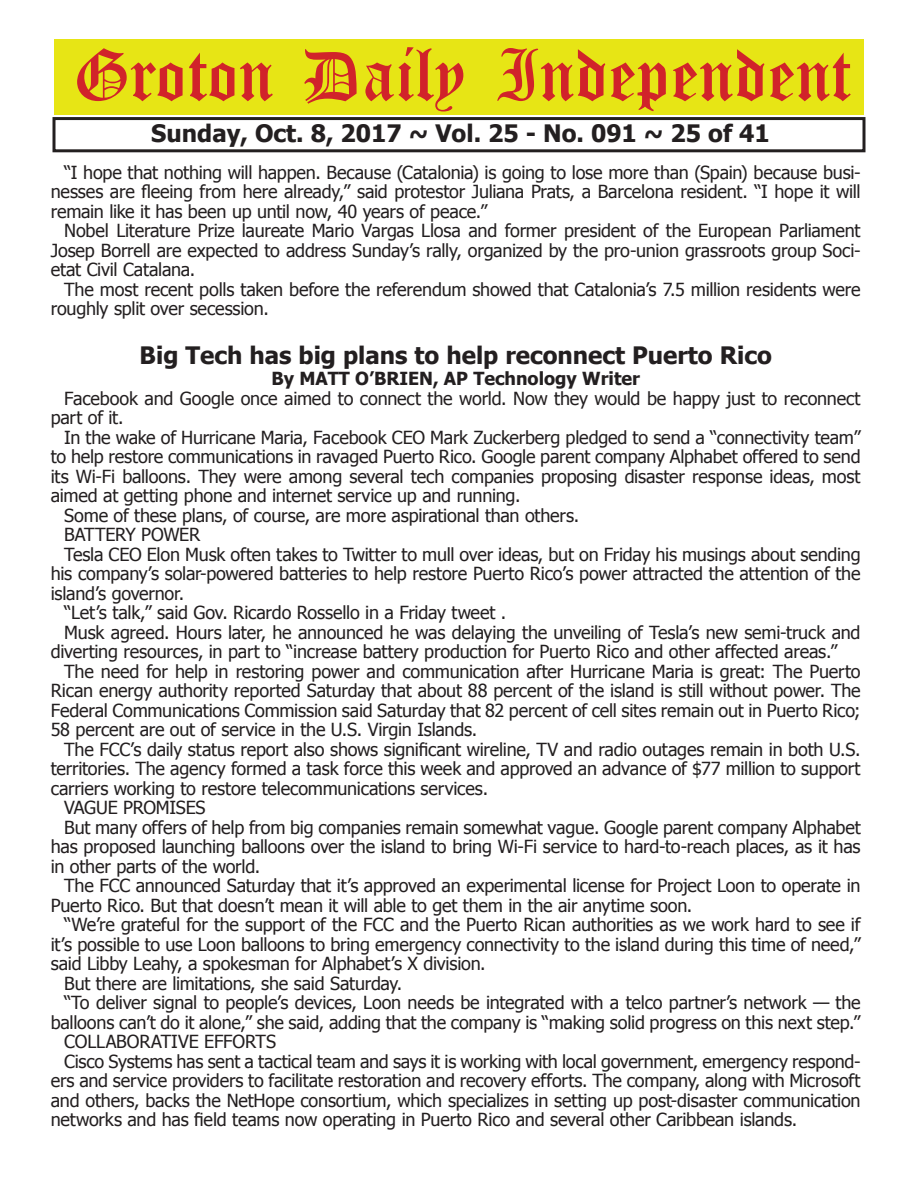
<style>
.page{position:relative;width:918px;height:1188px;background:#fff}
.page>*{position:absolute;margin:0;border:0;box-sizing:border-box;transform-origin:0 0}
.t1{font:54px "Old English Five";color:#d1232a}
.t2{font:700 24px "Tahoma";color:#231f20}
.t3{font:18px/19.5px "Tahoma";letter-spacing:-.01em;color:#231f20;text-align:justify}
.t4{font:700 18px "Tahoma";color:#231f20}
</style>
<div class="page">
<div style="left:52px;top:117px;width:814px;height:35px;border:3px solid #231f20"></div>
<div style="left:54px;top:40px;width:810px;height:75px;background:#e7e515"></div>
<h1 class="t1" style="left:73px;top:50px;width:779px">Groton Daily Independent</h1>
<h2 class="t2" style="left:151px;top:116px;width:620px">Sunday, Oct. 8, 2017 ~ Vol. 25 - No. 091 ~ 25 of 41</h2>
<p class="t3" style="left:51px;top:162px;width:812px;text-indent:14px">“I hope that nothing will happen. Because (Catalonia) is going to lose more than (Spain) because busi&shy;nesses are fleeing from here already,” said protestor Juliana Prats, a Barcelona resident. “I hope it will remain like it has been up until now, 40 years of peace.”</p>
<p class="t3" style="left:51px;top:220px;width:812px;text-indent:14px">Nobel Literature Prize laureate Mario Vargas Llosa and former president of the European Parliament Josep Borrell are expected to address Sunday’s rally, organized by the pro-union grassroots group Soci&shy;etat Civil Catalana.</p>
<p class="t3" style="left:51px;top:279px;width:811px;text-indent:14px">The most recent polls taken before the referendum showed that Catalonia’s 7.5 million residents were roughly split over secession.</p>
<h2 class="t2" style="left:140px;top:338px;width:634px">Big Tech has big plans to help reconnect Puerto Rico</h2>
<p class="t4" style="left:272px;top:366px;width:370px">By MATT O’BRIEN, AP Technology Writer</p>
<p class="t3" style="left:51px;top:388px;width:811px;text-indent:14px">Facebook and Google once aimed to connect the world. Now they would be happy just to reconnect part of it.</p>
<p class="t3" style="left:64px;top:427px;width:798px">In the wake of Hurricane Maria, Facebook CEO Mark Zuckerberg pledged to send a “connectivity team”</p>
<p class="t3" style="left:51px;top:446px;width:811px">to help restore communications in ravaged Puerto Rico. Google parent company Alphabet offered to send</p>
<p class="t3" style="left:51px;top:466px;width:811px">its Wi-Fi balloons. They were among several tech companies proposing disaster response ideas, most</p>
<p class="t3" style="left:51px;top:485px;width:471px">aimed at getting phone and internet service up and running.</p>
<p class="t3" style="left:64px;top:505px;width:517px">Some of these plans, of course, are more aspirational than others.</p>
<p class="t3" style="left:64px;top:524px;width:138px">BATTERY POWER</p>
<p class="t3" style="left:64px;top:544px;width:798px">Tesla CEO Elon Musk often takes to Twitter to mull over ideas, but on Friday his musings about sending</p>
<p class="t3" style="left:51px;top:563px;width:811px">his company’s solar-powered batteries to help restore Puerto Rico’s power attracted the attention of the</p>
<p class="t3" style="left:51px;top:583px;width:135px">island’s governor.</p>
<p class="t3" style="left:64px;top:602px;width:444px">“Let’s talk,” said Gov. Ricardo Rossello in a Friday tweet .</p>
<p class="t3" style="left:64px;top:622px;width:798px">Musk agreed. Hours later, he announced he was delaying the unveiling of Tesla’s new semi-truck and</p>
<p class="t3" style="left:51px;top:641px;width:788px">diverting resources, in part to “increase battery production for Puerto Rico and other affected areas.”</p>
<p class="t3" style="left:64px;top:661px;width:798px">The need for help in restoring power and communication after Hurricane Maria is great: The Puerto</p>
<p class="t3" style="left:51px;top:680px;width:811px">Rican energy authority reported Saturday that about 88 percent of the island is still without power. The</p>
<p class="t3" style="left:51px;top:700px;width:811px">Federal Communications Commission said Saturday that 82 percent of cell sites remain out in Puerto Rico;</p>
<p class="t3" style="left:51px;top:719px;width:428px">58 percent are out of service in the U.S. Virgin Islands.</p>
<p class="t3" style="left:64px;top:739px;width:798px">The FCC’s daily status report also shows significant wireline, TV and radio outages remain in both U.S.</p>
<p class="t3" style="left:51px;top:758px;width:811px">territories. The agency formed a task force this week and approved an advance of $77 million to support</p>
<p class="t3" style="left:51px;top:778px;width:439px">carriers working to restore telecommunications services.</p>
<p class="t3" style="left:64px;top:797px;width:143px">VAGUE PROMISES</p>
<p class="t3" style="left:64px;top:817px;width:798px">But many offers of help from big companies remain somewhat vague. Google parent company Alphabet</p>
<p class="t3" style="left:51px;top:836px;width:811px">has proposed launching balloons over the island to bring Wi-Fi service to hard-to-reach places, as it has</p>
<p class="t3" style="left:51px;top:856px;width:211px">in other parts of the world.</p>
<p class="t3" style="left:64px;top:875px;width:798px">The FCC announced Saturday that it’s approved an experimental license for Project Loon to operate in</p>
<p class="t3" style="left:51px;top:895px;width:643px">Puerto Rico. But that doesn’t mean it will able to get them in the air anytime soon.</p>
<p class="t3" style="left:64px;top:914px;width:798px">“We’re grateful for the support of the FCC and the Puerto Rican authorities as we work hard to see if</p>
<p class="t3" style="left:51px;top:934px;width:811px">it’s possible to use Loon balloons to bring emergency connectivity to the island during this time of need,”</p>
<p class="t3" style="left:51px;top:953px;width:437px">said Libby Leahy, a spokesman for Alphabet’s X division.</p>
<p class="t3" style="left:64px;top:973px;width:340px">But there are limitations, she said Saturday.</p>
<p class="t3" style="left:64px;top:992px;width:798px">“To deliver signal to people’s devices, Loon needs be integrated with a telco partner’s network — the</p>
<p class="t3" style="left:51px;top:1012px;width:811px">balloons can’t do it alone,” she said, adding that the company is “making solid progress on this next step.”</p>
<p class="t3" style="left:64px;top:1031px;width:213px">COLLABORATIVE EFFORTS</p>
<p class="t3" style="left:64px;top:1051px;width:798px">Cisco Systems has sent a tactical team and says it is working with local government, emergency respond-</p>
<p class="t3" style="left:51px;top:1070px;width:811px">ers and service providers to facilitate restoration and recovery efforts. The company, along with Microsoft</p>
<p class="t3" style="left:51px;top:1090px;width:811px">and others, backs the NetHope consortium, which specializes in setting up post-disaster communication</p>
<p class="t3" style="left:51px;top:1109px;width:748px">networks and has field teams now operating in Puerto Rico and several other Caribbean islands.</p>
</div>
